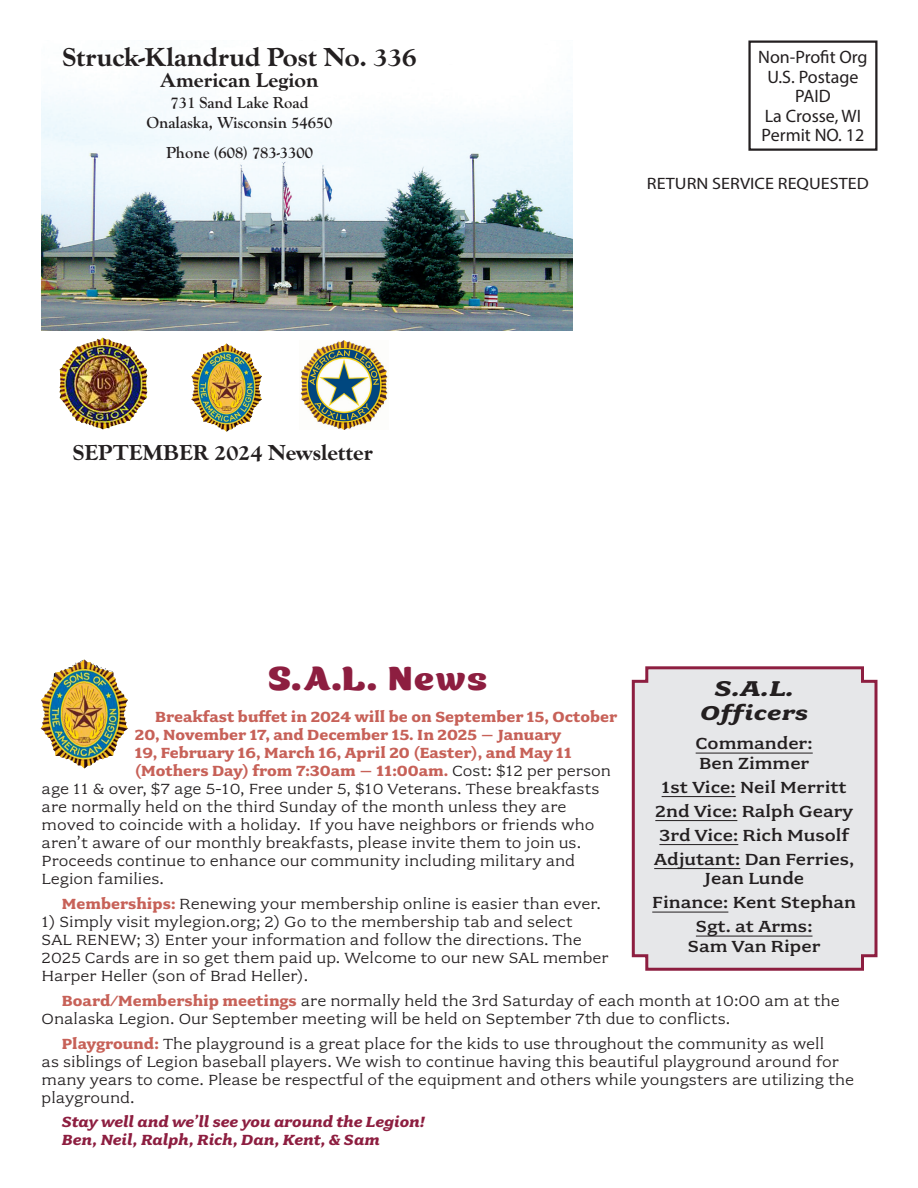
<style>
.page{position:relative;width:918px;height:1188px;background:#fff}
.page>*{position:absolute;margin:0;border:0;box-sizing:border-box;transform-origin:0 0}
.t1{font:33px "Ice Cream Standard";color:#8d1e40;scale:1.1 1}
.t2{font:700 expanded 27px "Goudy Old Sty";color:#231f20}
.t3{font:italic 700 24px "Fairplex Wide OT";color:#231f20;scale:1.25 1}
.t4{font:700 expanded 22.5px "Goudy Old Sty";color:#231f20}
.t5{font:italic 700 22.5px "Fairplex Wide OT";letter-spacing:.02em;color:#231f20;scale:1.25 1}
.t6{font:700 expanded 21px "Goudy Old Sty";color:#231f20}
.t7{font:500 18px "Fairplex Wide OT";color:#231f20;scale:1.1 1}
.t8{font:18px/19.5px "Myriad Pro";color:#231f20;text-align:center}
.t9{font:16.5px/18px "Fairplex Wide OT";color:#231f20;scale:1.05 1}
.t10{font:700 16.5px "Fairplex Wide OT";color:#c76158;scale:1.05 1}
.t11{font:italic 700 16.5px "Fairplex Wide OT";color:#8d1e40;scale:1.05 1}
.t12{font:700 16.5px "Goudy Old Sty";color:#231f20}
.t13{font:16.5px "Myriad Pro";color:#231f20;scale:1.1 1}
.s1{font-weight:400;color:#231f20}
.s2{font-weight:700;color:#c76158}
</style>
<div class="page">
<img style="left:41px;top:660px;width:87px;height:108px">
<img style="left:42px;top:87px;width:531px;height:243px">
<img style="left:59px;top:338px;width:88px;height:91px">
<img style="left:300px;top:341px;width:88px;height:89px">
<img style="left:191px;top:344px;width:71px;height:88px">
<div style="left:748px;top:40px;width:130px;height:111px;border:2px solid #231f20"></div>
<svg style="left:631px;top:666px;width:247px;height:305px;background:#e0dce0"></svg>
<p class="t2" style="left:62px;top:42px;width:356px">Struck-Klandrud Post No. 336</p>
<p class="t6" style="left:161px;top:69px;width:159px">American Legion</p>
<p class="t12" style="left:171px;top:94px;width:139px">731 Sand Lake Road</p>
<p class="t12" style="left:146px;top:113px;width:187px">Onalaska, Wisconsin 54650</p>
<p class="t12" style="left:166px;top:143px;width:148px">Phone (608) 783-3300</p>
<p class="t4" style="left:73px;top:440px;width:302px">SEPTEMBER 2024 Newsletter</p>
<p class="t8" style="left:758px;top:47px;width:111px">Non-Profit Org<br>U.S. Postage<br>PAID</p>
<p class="t8" style="left:762px;top:105px;width:104px;text-align:left">La Crosse, WI<br>Permit NO. 12</p>
<p class="t13" style="left:647px;top:174px;width:203px">RETURN SERVICE REQUESTED</p>
<p class="t1" style="left:268px;top:651px;width:200px">S.A.L. News</p>
<p class="t10" style="left:155px;top:708px;width:442px">Breakfast buffet in 2024 will be on September 15, October</p>
<p class="t10" style="left:135px;top:726px;width:407px">20, November 17, and December 15. In 2025 – January</p>
<p class="t10" style="left:135px;top:744px;width:418px">19, February 16, March 16, April 20 (Easter), and May 11</p>
<p class="t10" style="left:135px;top:762px;width:455px">(Mothers Day) from 7:30am – 11:00am. <span class="s1">Cost: $12 per person</span></p>
<p class="t9" style="left:42px;top:780px;width:533px">age 11 &amp; over, $7 age 5-10, Free under 5, $10 Veterans. These breakfasts</p>
<p class="t9" style="left:42px;top:798px;width:501px">are normally held on the third Sunday of the month unless they are</p>
<p class="t9" style="left:42px;top:816px;width:528px">moved to coincide with a holiday. If you have neighbors or friends who</p>
<p class="t9" style="left:42px;top:834px;width:515px">aren’t aware of our monthly breakfasts, please invite them to join us.</p>
<p class="t9" style="left:42px;top:852px;width:510px">Proceeds continue to enhance our community including military and</p>
<p class="t9" style="left:42px;top:870px;width:118px">Legion families.</p>
<p class="t9" style="left:62px;top:895px;width:515px"><span class="s2">Memberships:</span> Renewing your membership online is easier than ever.</p>
<p class="t9" style="left:42px;top:913px;width:542px">1) Simply visit mylegion.org; 2) Go to the membership tab and select<br>SAL RENEW; 3) Enter your information and follow the directions. The 2025 Cards are in so get them paid up. Welcome to our new SAL member Harper Heller (son of Brad Heller).</p>
<p class="t9" style="left:42px;top:992px;width:762px;text-indent:20px"><span class="s2">Board/Membership meetings</span> are normally held the 3rd Saturday of each month at 10:00 am at the<br>Onalaska Legion. Our September meeting will be held on September 7th due to conflicts.</p>
<p class="t9" style="left:42px;top:1034px;width:775px;text-indent:20px"><span class="s2">Playground:</span> The playground is a great place for the kids to use throughout the community as well<br>as siblings of Legion baseball players. We wish to continue having this beautiful playground around for many years to come. Please be respectful of the equipment and others while youngsters are utilizing the playground.</p>
<p class="t11" style="left:62px;top:1113px;width:348px">Stay well and we’ll see you around the Legion!</p>
<p class="t11" style="left:62px;top:1131px;width:304px">Ben, Neil, Ralph, Rich, Dan, Kent, &amp; Sam</p>
<p class="t3" style="left:715px;top:675px;width:65px">S.A.L.</p>
<p class="t5" style="left:700px;top:700px;width:88px">Officers</p>
<p class="t7" style="left:696px;top:734px;width:108px">Commander:</p>
<p class="t7" style="left:699px;top:753px;width:102px">Ben Zimmer</p>
<p class="t7" style="left:662px;top:777px;width:170px">1st Vice: Neil Merritt</p>
<p class="t7" style="left:655px;top:801px;width:181px">2nd Vice: Ralph Geary</p>
<p class="t7" style="left:659px;top:825px;width:174px">3rd Vice: Rich Musolf</p>
<p class="t7" style="left:654px;top:849px;width:183px">Adjutant: Dan Ferries,</p>
<p class="t7" style="left:704px;top:869px;width:92px">Jean Lunde</p>
<p class="t7" style="left:652px;top:893px;width:187px">Finance: Kent Stephan</p>
<p class="t7" style="left:696px;top:917px;width:108px">Sgt. at Arms:</p>
<p class="t7" style="left:688px;top:936px;width:122px">Sam Van Riper</p>
</div>
